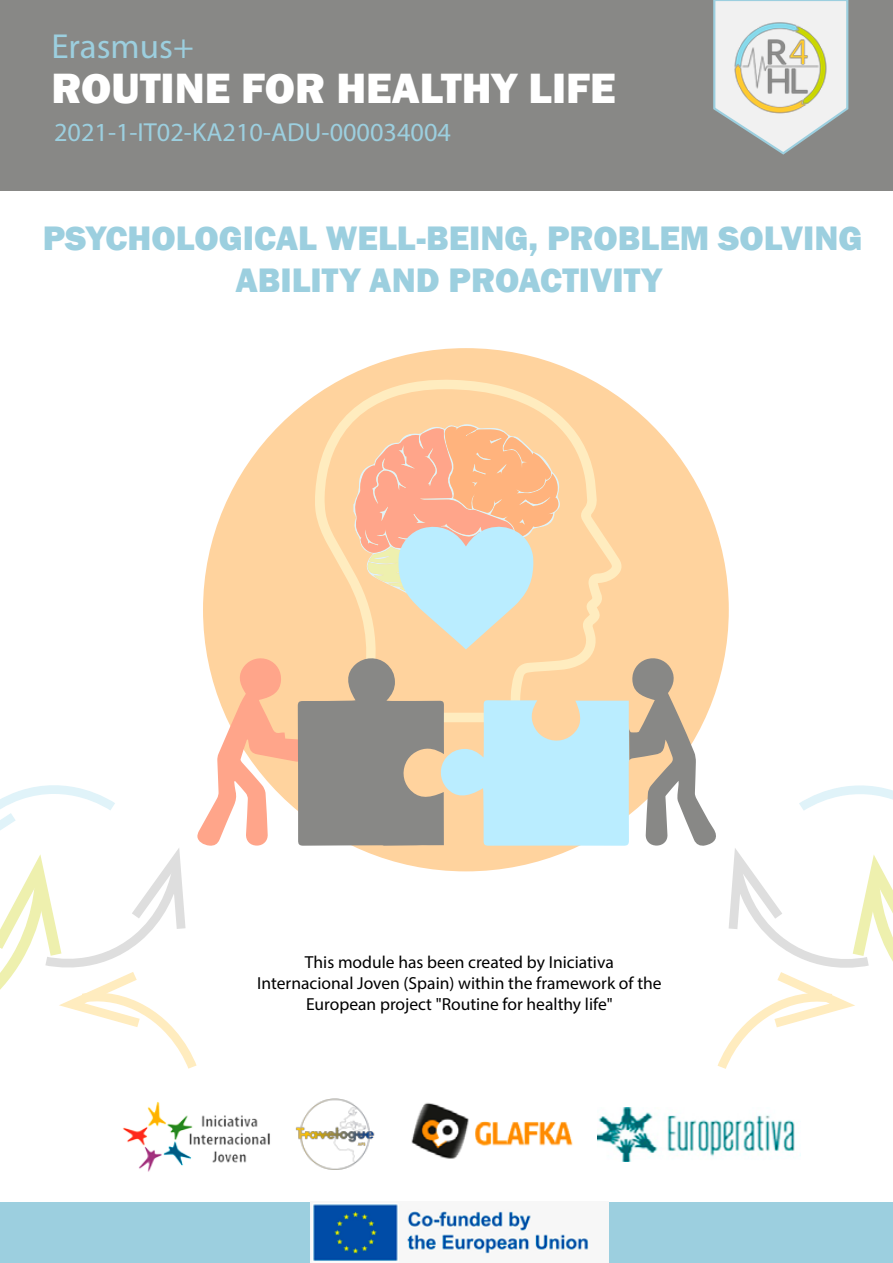
<style>
.page{position:relative;width:893px;height:1263px;background:#fff}
.page>*{position:absolute;margin:0;border:0;box-sizing:border-box;transform-origin:0 0}
.t1{font:800 43.65px "Franklin Gothic";color:#fff}
.t2{font:800 34.95px/42px "Franklin Gothic";color:#9ccfdf;text-align:center}
.t3{font:34.8px "Myriad Pro";color:#9ccfdf}
.t4{font:26.1px "Myriad Pro";color:#9ccfdf}
.t5{font:17.4px/20.9px "Myriad Pro";color:#000;text-align:center}
</style>
<div class="page">
<div style="left:0;top:0;width:893px;height:190px;background:#888886"></div>
<div style="left:203px;top:348px;width:526px;height:523px;background:#ffd39e;border-radius:50%"></div>
<svg style="left:315px;top:379px;width:308px;height:277px"></svg>
<svg style="left:353px;top:422px;width:208px;height:227px"></svg>
<svg style="left:713px;top:0;width:136px;height:155px"></svg>
<img style="left:722px;top:0;width:118px;height:151px">
<img style="left:122px;top:1102px;width:141px;height:70px">
<img style="left:597px;top:1107px;width:198px;height:54px">
<img style="left:411px;top:1102px;width:162px;height:57px">
<img style="left:263px;top:1098px;width:112px;height:72px">
<div style="left:0;top:1202px;width:893px;height:60px;background:#9ccfdf"></div>
<svg style="left:0;top:656px;width:893px;height:413px"></svg>
<img style="left:310px;top:1202px;width:299px;height:60px">
<h3 class="t3" style="left:51px;top:25px;width:144px">Erasmus+</h3>
<h1 class="t1" style="left:51px;top:60px;width:566px">ROUTINE FOR HEALTHY LIFE</h1>
<h3 class="t4" style="left:54px;top:116px;width:398px">2021-1-IT02-KA210-ADU-000034004</h3>
<h2 class="t2" style="left:43px;top:217px;width:821px">PSYCHOLOGICAL WELL-BEING, PROBLEM SOLVING<br>ABILITY AND PROACTIVITY</h2>
<p class="t5" style="left:257px;top:951px;width:406px">This module has been created by Iniciativa<br>Internacional Joven (Spain) within the framework of the<br>European project "Routine for healthy life"</p>
</div>
